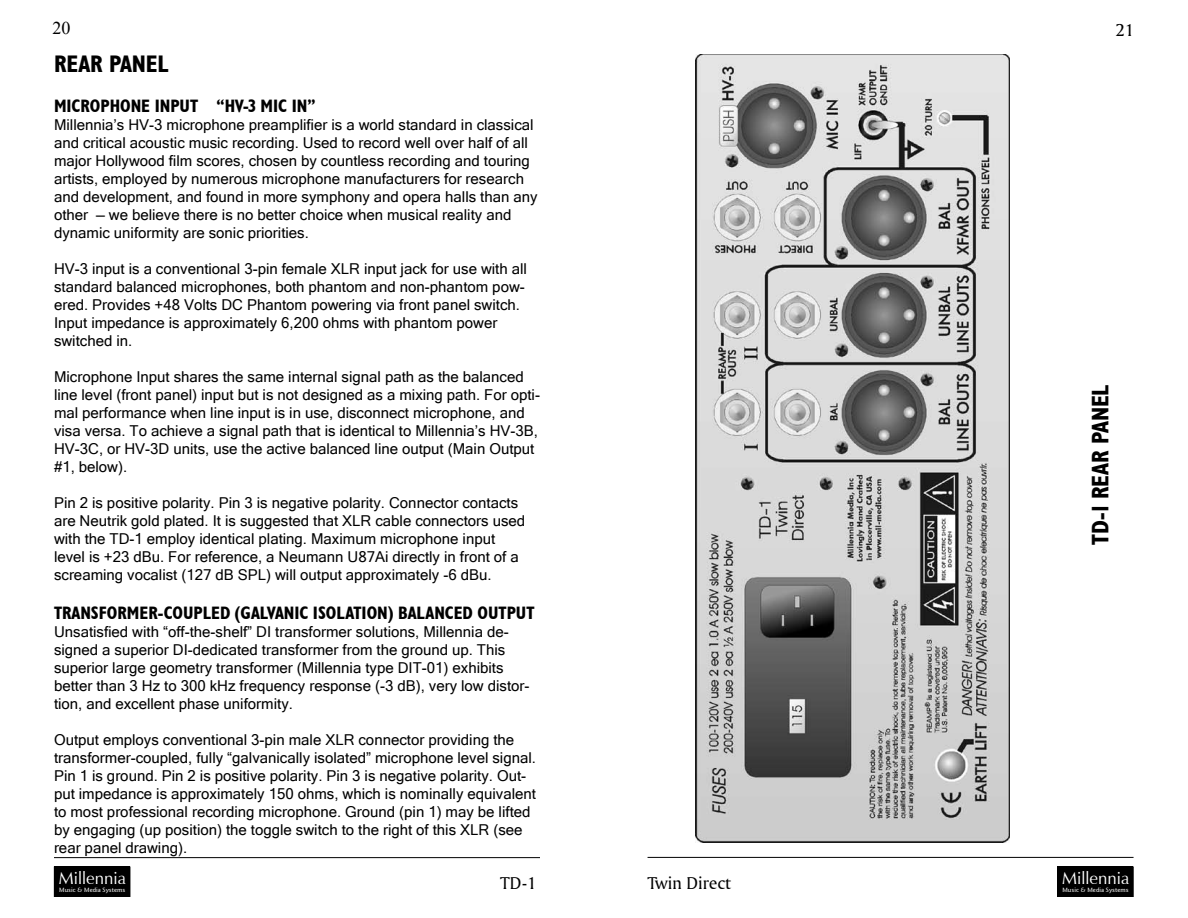
<style>
.page{position:relative;width:1188px;height:918px;background:#fff}
.page>*{position:absolute;margin:0;border:0;box-sizing:border-box;transform-origin:0 0}
.t1{font:700 condensed 24px "Humanist 521 BT";color:#000}
.t2{font:700 condensed 18px "Humanist 521 BT";color:#000}
.t3{font:18px "Amerigo BT Roman A";color:#000}
.t4{font:18px "Times New Roman";color:#000}
.t5{font:17.25px "Zapf Humnst BT";color:#fff}
.t6{font:15px/18px "Microsoft Sans Serif";color:#000}
.t7{font:6.15px "Goudy Sans Md BT";color:#fff;scale:1.07 1}
</style>
<div class="page">
<hr style="left:54px;top:857px;width:486px;height:1px;background:#000">
<div style="left:54px;top:867px;width:76px;height:30px;background:#000"></div>
<hr style="left:648px;top:857px;width:486px;height:1px;background:#000">
<div style="left:1058px;top:867px;width:75px;height:30px;background:#000"></div>
<img style="left:695px;top:54px;width:314px;height:788px">
<p class="t4" style="left:52px;top:16px;width:19px">20</p>
<p class="t3" style="left:1116px;top:19px;width:16px">21</p>
<h1 class="t1" style="left:54px;top:49px;width:116px">REAR PANEL</h1>
<p class="t2" style="left:54px;top:95px;width:263px">MICROPHONE INPUT “HV-3 MIC IN”</p>
<p class="t6" style="left:54px;top:115px;width:485px">Millennia’s HV-3 microphone preamplifier is a world standard in classical and critical acoustic music recording. Used to record well over half of all major Hollywood film scores, chosen by countless recording and touring artists, employed by numerous microphone manufacturers for research and development, and found in more symphony and opera halls than any other — we believe there is no better choice when musical reality and dynamic uniformity are sonic priorities.</p>
<p class="t6" style="left:54px;top:259px;width:475px">HV-3 input is a conventional 3-pin female XLR input jack for use with all standard balanced microphones, both phantom and non-phantom pow&shy;ered. Provides +48 Volts DC Phantom powering via front panel switch.<br>Input impedance is approximately 6,200 ohms with phantom power switched in.</p>
<p class="t6" style="left:54px;top:367px;width:487px">Microphone Input shares the same internal signal path as the balanced line level (front panel) input but is not designed as a mixing path. For opti&shy;mal performance when line input is in use, disconnect microphone, and visa versa. To achieve a signal path that is identical to Millennia’s HV-3B, HV-3C, or HV-3D units, use the active balanced line output (Main Output #1, below).</p>
<p class="t6" style="left:54px;top:493px;width:473px">Pin 2 is positive polarity. Pin 3 is negative polarity. Connector contacts are Neutrik gold plated. It is suggested that XLR cable connectors used with the TD-1 employ identical plating. Maximum microphone input level is +23 dBu. For reference, a Neumann U87Ai directly in front of a screaming vocalist (127 dB SPL) will output approximately -6 dBu.</p>
<p class="t2" style="left:54px;top:602px;width:482px">TRANSFORMER-COUPLED (GALVANIC ISOLATION) BALANCED OUTPUT</p>
<p class="t6" style="left:54px;top:623px;width:477px">Unsatisfied with “off-the-shelf” DI transformer solutions, Millennia de&shy;signed a superior DI-dedicated transformer from the ground up. This superior large geometry transformer (Millennia type DIT-01) exhibits better than 3 Hz to 300 kHz frequency response (-3 dB), very low distor&shy;tion, and excellent phase uniformity.</p>
<p class="t6" style="left:54px;top:731px;width:484px">Output employs conventional 3-pin male XLR connector providing the transformer-coupled, fully “galvanically isolated” microphone level signal.<br>Pin 1 is ground. Pin 2 is positive polarity. Pin 3 is negative polarity. Out&shy;put impedance is approximately 150 ohms, which is nominally equivalent to most professional recording microphone. Ground (pin 1) may be lifted by engaging (up position) the toggle switch to the right of this XLR (see rear panel drawing).</p>
<h1 class="t1" style="left:1085px;top:545px;width:162px;rotate:-90deg">TD-1 REAR PANEL</h1>
<p class="t5" style="left:59px;top:867px;width:69px">Millennia</p>
<p class="t7" style="left:59px;top:886px;width:63px">Music &amp; Media Systems</p>
<p class="t3" style="left:500px;top:872px;width:33px">TD-1</p>
<p class="t3" style="left:648px;top:872px;width:85px">Twin Direct</p>
<p class="t5" style="left:1062px;top:867px;width:69px">Millennia</p>
<p class="t7" style="left:1062px;top:886px;width:63px">Music &amp; Media Systems</p>
</div>
